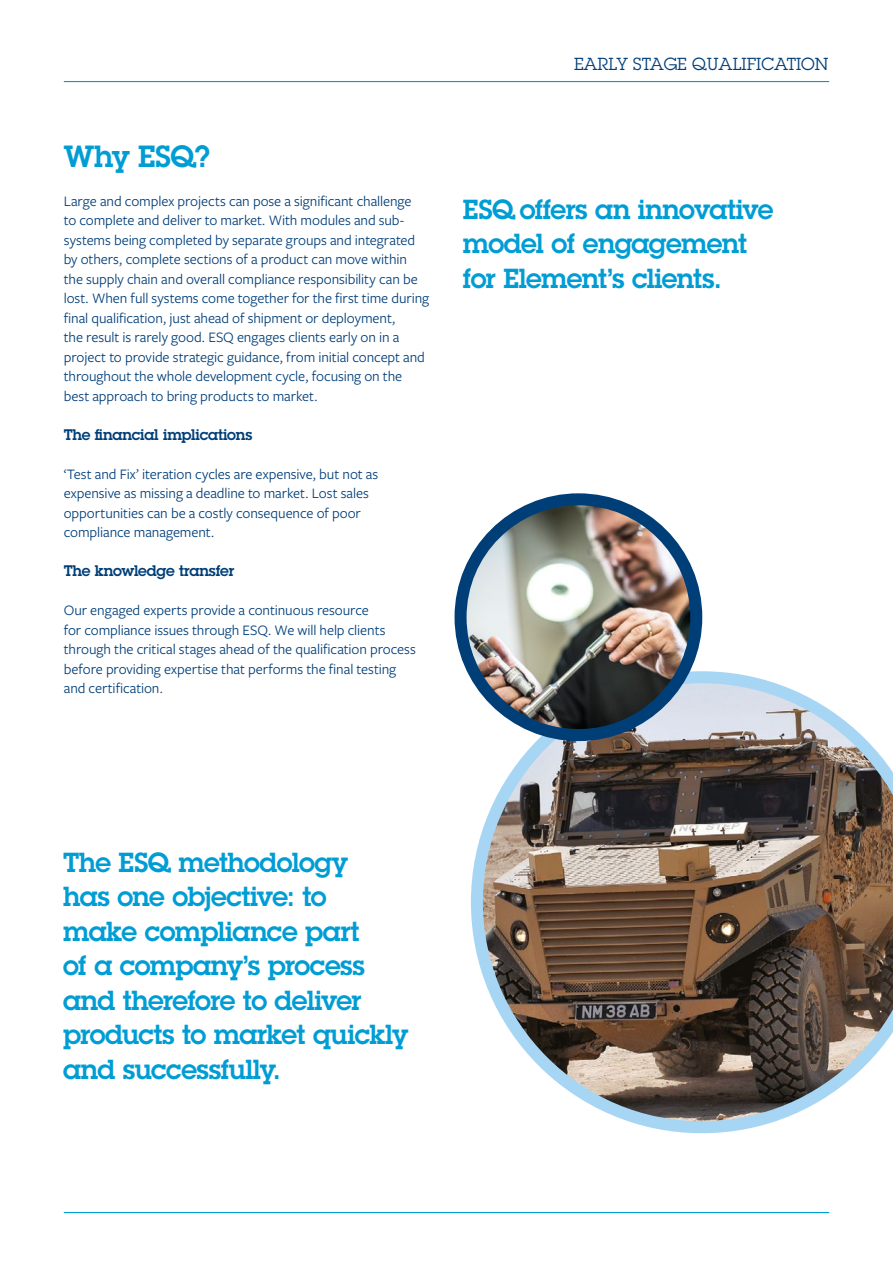
<style>
.page{position:relative;width:893px;height:1263px;background:#fff}
.page>*{position:absolute;margin:0;border:0;box-sizing:border-box;transform-origin:0 0}
.t1{font:600 30px "Lubalin Graph Std";letter-spacing:-.02em;color:#009dd5}
.t2{font:600 27px/34.5px "Lubalin Graph Std";letter-spacing:-.025em;color:#009dd5}
.t3{font:17.1px "Lubalin Graph Std";color:#003e78}
.t4{font:15px/19.5px "Freight Sans Pro";letter-spacing:-.005em;color:#003e78}
.t5{font:600 15px "Lubalin Graph Std";letter-spacing:-.015em;color:#003e78}
</style>
<div class="page">
<hr style="left:64px;top:1212px;width:765px;height:1px;background:#009dd5">
<hr style="left:64px;top:81px;width:765px;height:1px;background:#009dd5">
<svg style="left:471px;top:671px;width:422px;height:462px"></svg>
<img style="left:461px;top:500px;width:235px;height:233px">
<div style="left:455px;top:493px;width:247px;height:248px;border:12px solid #003e78;border-radius:50%"></div>
<h1 class="t1" style="left:64px;top:136px;width:148px">Why ESQ?</h1>
<p class="t4" style="left:64px;top:190px;width:367px">Large and complex projects can pose a significant challenge<br>to complete and deliver to market. With modules and sub&shy;systems being completed by separate groups and integrated by others, complete sections of a product can move within the supply chain and overall compliance responsibility can be lost. When full systems come together for the first time during final qualification, just ahead of shipment or deployment,<br>the result is rarely good. ESQ engages clients early on in a project to provide strategic guidance, from initial concept and throughout the whole development cycle, focusing on the best approach to bring products to market.</p>
<p class="t5" style="left:64px;top:424px;width:190px">The financial implications</p>
<p class="t4" style="left:64px;top:463px;width:316px">‘Test and Fix’ iteration cycles are expensive, but not as expensive as missing a deadline to market. Lost sales opportunities can be a costly consequence of poor compliance management.</p>
<p class="t5" style="left:64px;top:561px;width:172px">The knowledge transfer</p>
<p class="t4" style="left:64px;top:600px;width:354px">Our engaged experts provide a continuous resource<br>for compliance issues through ESQ. We will help clients through the critical stages ahead of the qualification process before providing expertise that performs the final testing and certification.</p>
<p class="t3" style="left:574px;top:53px;width:256px">EARLY STAGE QUALIFICATION</p>
<h2 class="t2" style="left:463px;top:192px;width:312px">ESQ offers an innovative model of engagement for Element’s clients.</h2>
<h2 class="t2" style="left:63px;top:845px;width:347px">The ESQ methodology<br>has one objective: to<br>make compliance part<br>of a company’s process and therefore to deliver products to market quickly and successfully.</h2>
</div>
